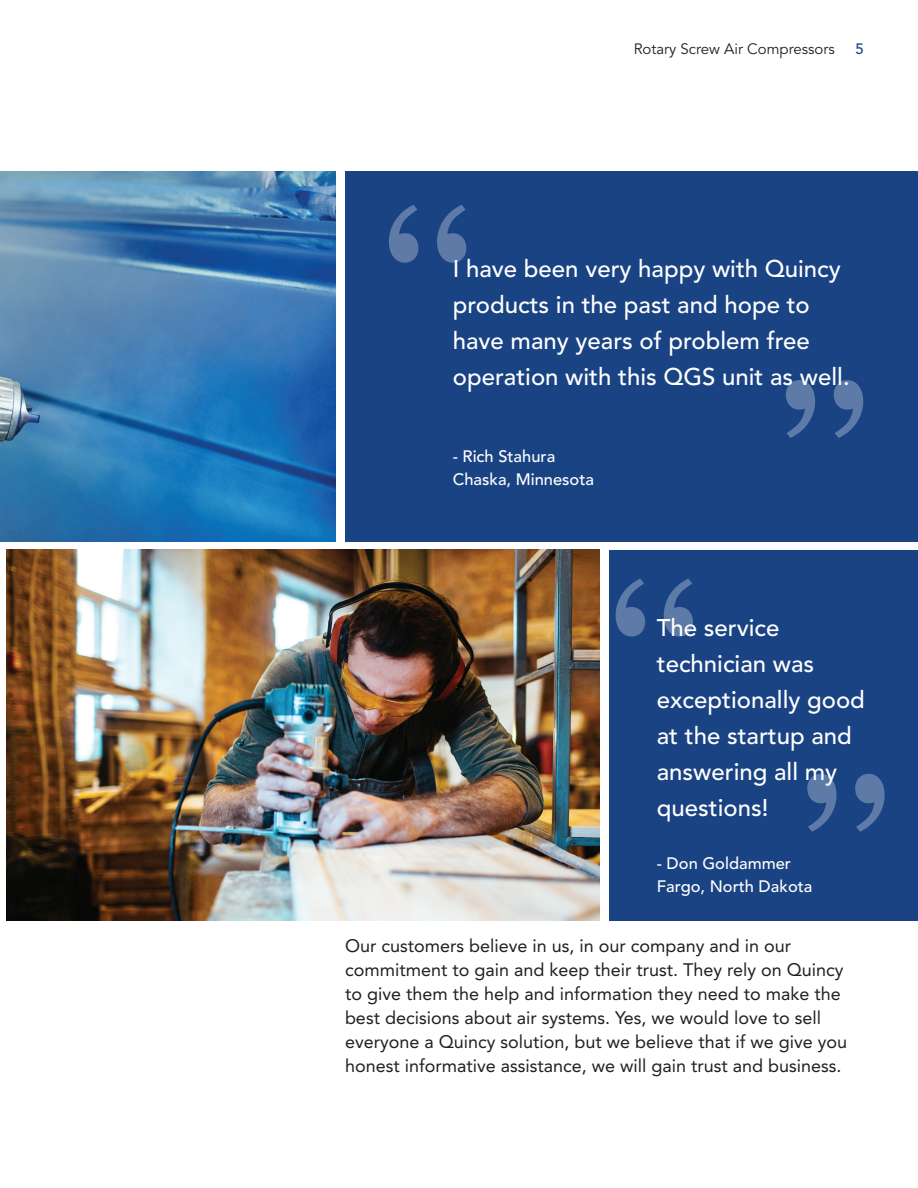
<style>
.page{position:relative;width:918px;height:1188px;background:#fff}
.page>*{position:absolute;margin:0;border:0;box-sizing:border-box;transform-origin:0 0}
.t1{font:500 232.5px "Copperplate";color:#fff}
.t2{font:500 24px/36px "Avenir LT Std";color:#fff}
.t3{font:18px/24px "Avenir LT Std";color:#231f20}
.t4{font:500 16.5px/22.5px "Avenir LT Std";color:#fff}
.t5{font:15px "Avenir LT Std";color:#231f20}
.t6{font:500 15px "Avenir LT Std";color:#1a4384}
</style>
<div class="page">
<div style="left:345px;top:171px;width:573px;height:371px;background:#1a4384"></div>
<img style="left:0;top:171px;width:336px;height:371px">
<div style="left:609px;top:550px;width:309px;height:370px;background:#1a4384"></div>
<img style="left:6px;top:550px;width:594px;height:370px">
<p class="t5" style="left:634px;top:40px;width:203px">Rotary Screw Air Compressors</p>
<p class="t6" style="left:856px;top:40px;width:10px">5</p>
<h1 class="t1" style="left:370px;top:159px;width:116px">“</h1>
<h2 class="t2" style="left:453px;top:251px;width:398px">I have been very happy with Quincy products in the past and hope to have many years of problem free operation with this QGS unit as well.</h2>
<h1 class="t1" style="left:882px;top:484px;width:116px;rotate:-180deg">“</h1>
<p class="t4" style="left:453px;top:445px;width:143px">- Rich Stahura<br>Chaska, Minnesota</p>
<h1 class="t1" style="left:597px;top:533px;width:116px">“</h1>
<h2 class="t2" style="left:657px;top:610px;width:210px">The service technician was exceptionally good at the startup and answering all my questions!</h2>
<h1 class="t1" style="left:903px;top:877px;width:116px;rotate:-180deg">“</h1>
<p class="t4" style="left:657px;top:853px;width:157px">- Don Goldammer<br>Fargo, North Dakota</p>
<p class="t3" style="left:345px;top:934px;width:504px">Our customers believe in us, in our company and in our commitment to gain and keep their trust. They rely on Quincy to give them the help and information they need to make the best decisions about air systems. Yes, we would love to sell everyone a Quincy solution, but we believe that if we give you honest informative assistance, we will gain trust and business.</p>
</div>
